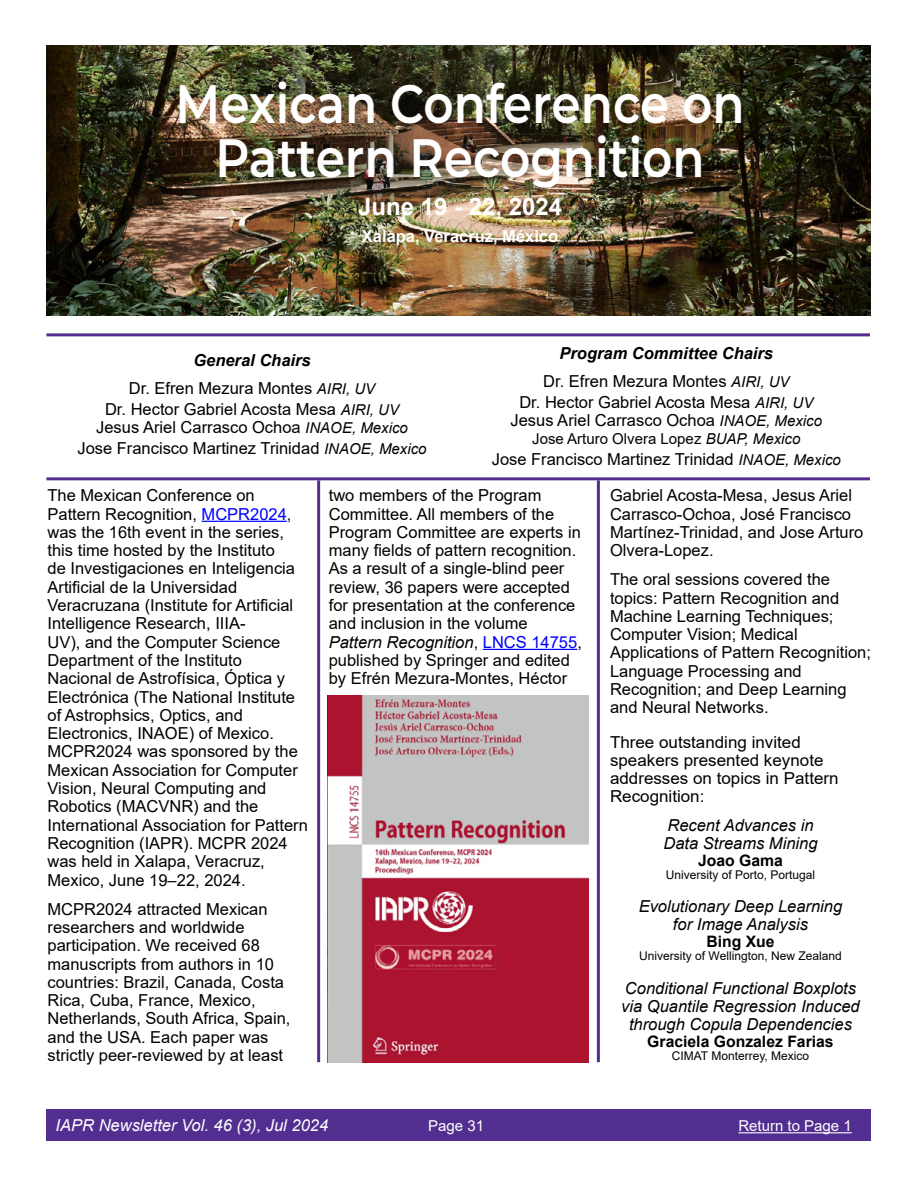
<style>
.page{position:relative;width:918px;height:1188px;background:#fff}
.page>*{position:absolute;margin:0;border:0;box-sizing:border-box;transform-origin:0 0}
.t1{font:600 54px/54px "Montserrat";color:#fff;text-align:center;scale:.87 1}
.t2{font:700 24px "Arial";color:#fff}
.t3{font:16.5px/18.3px "Arial";color:#000}
.t4{font:italic 16.5px/18px "Arial";color:#000;text-align:center}
.t5{font:italic 700 16.5px/27.3px "Arial";color:#000;text-align:center}
.t6{font:italic 16.5px "Arial";color:#fff}
.t7{font:700 16.5px "Arial";color:#fff}
.t8{font:700 15.75px "Arial";color:#000}
.t9{font:15px "Arial";color:#000}
.t10{font:15px "Arial";color:#fff}
.t11{font:12px "Arial";color:#000}
.s1{font-weight:700;font-style:italic}
.s2{font-style:italic;font-size:15px}
.s3{font-weight:400;font-style:normal}
.s4{font-weight:400;font-size:15px}
.s5{font-style:italic}
.s6{color:#00f}
</style>
<div class="page">
<div style="left:46px;top:1110px;width:825px;height:31px;background:#522e91"></div>
<hr style="left:738px;top:1132px;width:114px;height:1px;background:#fff">
<hr style="left:202px;top:521px;width:85px;height:1px;background:#00f">
<hr style="left:483px;top:649px;width:94px;height:1px;background:#00f">
<hr style="left:46px;top:477px;width:824px;height:3px;background:#522e91">
<hr style="left:317px;top:480px;width:3px;height:582px;background:#522e91">
<hr style="left:597px;top:480px;width:3px;height:582px;background:#522e91">
<hr style="left:46px;top:333px;width:824px;height:3px;background:#522e91">
<img style="left:47px;top:45px;width:823px;height:270px">
<img style="left:328px;top:696px;width:260px;height:366px">
<h1 class="t1" style="left:175px;top:74px;width:656px">Mexican Conference on<br>Pattern Recognition</h1>
<h2 class="t2" style="left:358px;top:189px;width:206px">June 19 - 22, 2024</h2>
<p class="t7" style="left:362px;top:224px;width:198px">Xalapa, Veracruz, México</p>
<p class="t3" style="left:129px;top:347px;width:248px;line-height:27.3px;text-align:center"><span class="s1">General Chairs<br></span>Dr. Efren Mezura Montes <span class="s2">AIRI, UV</span></p>
<p class="t3" style="left:96px;top:400px;width:313px;text-align:center">Dr. Hector Gabriel Acosta Mesa <span class="s2">AIRI, UV<br></span>Jesus Ariel Carrasco Ochoa <span class="s2">INAOE, Mexico</span></p>
<p class="t3" style="left:77px;top:439px;width:351px">Jose Francisco Martinez Trinidad <span class="s2">INAOE, Mexico</span></p>
<p class="t5" style="left:543px;top:340px;width:248px">Program Committee Chairs<br><span class="s3">Dr. Efren Mezura Montes</span> <span class="s4">AIRI, UV</span></p>
<p class="t3" style="left:511px;top:393px;width:313px;text-align:center">Dr. Hector Gabriel Acosta Mesa <span class="s2">AIRI, UV<br></span>Jesus Ariel Carrasco Ochoa <span class="s2">INAOE, Mexico</span></p>
<p class="t9" style="left:532px;top:428px;width:270px">Jose Arturo Olvera Lopez <span class="s5">BUAP, Mexico</span></p>
<p class="t3" style="left:492px;top:450px;width:351px">Jose Francisco Martinez Trinidad <span class="s2">INAOE, Mexico</span></p>
<p class="t3" style="left:48px;top:486px;width:262px">The Mexican Conference on<br>Pattern Recognition, <span class="s6">MCPR2024</span>, was the 16th event in the series, this time hosted by the Instituto<br>de Investigaciones en Inteligencia<br>Artificial de la Universidad<br>Veracruzana (Institute for Artificial<br>Intelligence Research, IIIA-<br>UV), and the Computer Science<br>Department of the Instituto<br>Nacional de Astrofísica, Óptica y<br>Electrónica (The National Institute of Astrophsics, Optics, and<br>Electronics, INAOE) of Mexico.<br>MCPR2024 was sponsored by the<br>Mexican Association for Computer<br>Vision, Neural Computing and<br>Robotics (MACVNR) and the<br>International Association for Pattern<br>Recognition (IAPR). MCPR 2024 was held in Xalapa, Veracruz,<br>Mexico, June 19–22, 2024.</p>
<p class="t3" style="left:48px;top:900px;width:245px">MCPR2024 attracted Mexican researchers and worldwide participation. We received 68 manuscripts from authors in 10 countries: Brazil, Canada, Costa<br>Rica, Cuba, France, Mexico,<br>Netherlands, South Africa, Spain, and the USA. Each paper was strictly peer-reviewed by at least</p>
<p class="t3" style="left:329px;top:486px;width:255px">two members of the Program<br>Committee. All members of the<br>Program Committee are experts in many fields of pattern recognition.<br>As a result of a single-blind peer review, 36 papers were accepted for presentation at the conference and inclusion in the volume<br><span class="s5">Pattern Recognition</span>, <span class="s6">LNCS 14755</span>, published by Springer and edited by Efrén Mezura-Montes, Héctor</p>
<p class="t3" style="left:610px;top:486px;width:255px">Gabriel Acosta-Mesa, Jesus Ariel<br>Carrasco-Ochoa, José Francisco<br>Martínez-Trinidad, and Jose Arturo<br>Olvera-Lopez.</p>
<p class="t3" style="left:610px;top:570px;width:262px">The oral sessions covered the topics: Pattern Recognition and<br>Machine Learning Techniques;<br>Computer Vision; Medical<br>Applications of Pattern Recognition;<br>Language Processing and<br>Recognition; and Deep Learning and Neural Networks.</p>
<p class="t3" style="left:610px;top:733px;width:230px">Three outstanding invited speakers presented keynote addresses on topics in Pattern<br>Recognition:</p>
<p class="t4" style="left:663px;top:816px;width:156px;text-align:left">Recent Advances in<br>Data Streams Mining</p>
<p class="t8" style="left:698px;top:850px;width:86px">Joao Gama</p>
<p class="t11" style="left:666px;top:866px;width:151px">University of Porto, Portugal</p>
<p class="t4" style="left:639px;top:898px;width:205px">Evolutionary Deep Learning for Image Analysis</p>
<p class="t8" style="left:706px;top:931px;width:70px">Bing Xue</p>
<p class="t11" style="left:639px;top:948px;width:204px">University of Wellington, New Zealand</p>
<p class="t4" style="left:621px;top:979px;width:240px">Conditional Functional Boxplots via Quantile Regression Induced through Copula Dependencies</p>
<p class="t8" style="left:647px;top:1030px;width:188px">Graciela Gonzalez Farias</p>
<p class="t11" style="left:672px;top:1047px;width:139px">CIMAT Monterrey, Mexico</p>
<p class="t6" style="left:56px;top:1115px;width:274px">IAPR Newsletter Vol. 46 (3), Jul 2024</p>
<p class="t10" style="left:428px;top:1116px;width:57px">Page 31</p>
<p class="t10" style="left:738px;top:1116px;width:115px">Return to Page 1</p>
</div>
